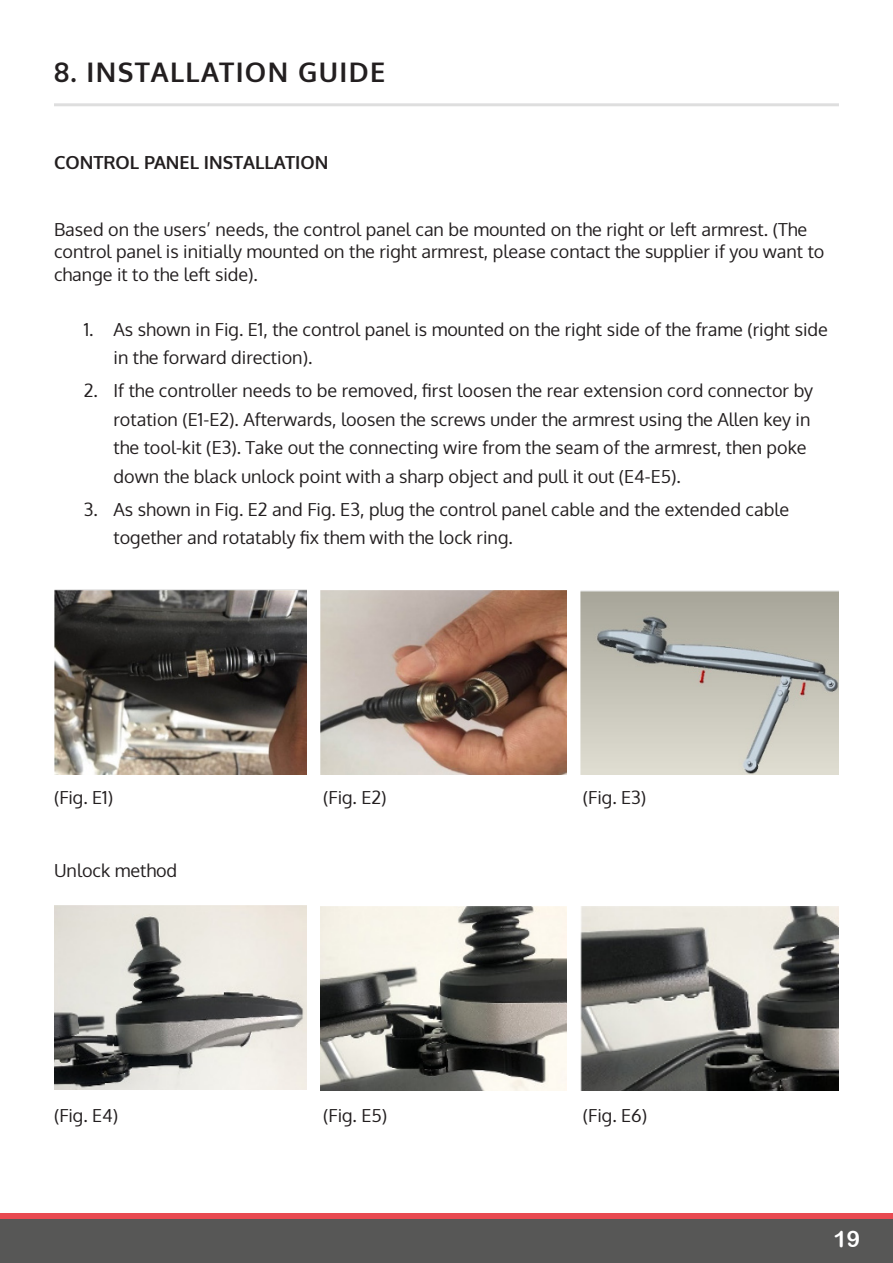
<style>
.page{position:relative;width:893px;height:1263px;background:#fff}
.page>*{position:absolute;margin:0;border:0;box-sizing:border-box;transform-origin:0 0}
.Section_title{font:700 27px "Oxygen";letter-spacing:.05em;color:#231f20}
.t1{font:22.65px "Arial Rounded MT Bold";color:#fff}
.Body{font:18px/28.5px "Oxygen";color:#231f20}
.Body_title{font:700 18px "Oxygen";color:#231f20}
</style>
<div class="page">
<div style="left:0;top:1213px;width:893px;height:6px;background:#e94a51"></div>
<div style="left:0;top:1219px;width:893px;height:44px;background:#575756"></div>
<hr style="left:54px;top:103px;width:785px;height:3px;background:#57585a">
<img style="left:54px;top:589px;width:252px;height:185px">
<img style="left:321px;top:590px;width:245px;height:184px">
<img style="left:581px;top:590px;width:258px;height:185px">
<img style="left:54px;top:905px;width:252px;height:185px">
<img style="left:321px;top:906px;width:245px;height:184px">
<img style="left:581px;top:906px;width:258px;height:184px">
<p class="Section_title" style="left:54px;top:55px;width:333px">8. INSTALLATION GUIDE</p>
<p class="Body_title" style="left:54px;top:152px;width:276px">CONTROL PANEL INSTALLATION</p>
<p class="Body" style="left:54px;top:218px;width:772px;line-height:22.5px">Based on the users’ needs, the control panel can be mounted on the right or left armrest. (The control panel is initially mounted on the right armrest, please contact the supplier if you want to change it to the left side).</p>
<p class="Body" style="left:114px;top:315px;width:716px;text-indent:-30px">1. As shown in Fig. E1, the control panel is mounted on the right side of the frame (right side in the forward direction).</p>
<p class="Body" style="left:114px;top:377px;width:701px;text-indent:-30px">2. If the controller needs to be removed, first loosen the rear extension cord connector by rotation (E1-E2). Afterwards, loosen the screws under the armrest using the Allen key in the tool-kit (E3). Take out the connecting wire from the seam of the armrest, then poke down the black unlock point with a sharp object and pull it out (E4-E5).</p>
<p class="Body" style="left:114px;top:495px;width:677px;text-indent:-30px">3. As shown in Fig. E2 and Fig. E3, plug the control panel cable and the extended cable together and rotatably fix them with the lock ring.</p>
<p class="Body" style="left:54px;top:783px;width:61px">(Fig. E1)</p>
<p class="Body" style="left:323px;top:783px;width:65px">(Fig. E2)</p>
<p class="Body" style="left:583px;top:783px;width:65px">(Fig. E3)</p>
<p class="Body" style="left:54px;top:856px;width:125px">Unlock method</p>
<p class="Body" style="left:54px;top:1101px;width:66px">(Fig. E4)</p>
<p class="Body" style="left:323px;top:1101px;width:66px">(Fig. E5)</p>
<p class="Body" style="left:583px;top:1101px;width:66px">(Fig. E6)</p>
<p class="t1" style="left:833px;top:1225px;width:28px">19</p>
</div>
